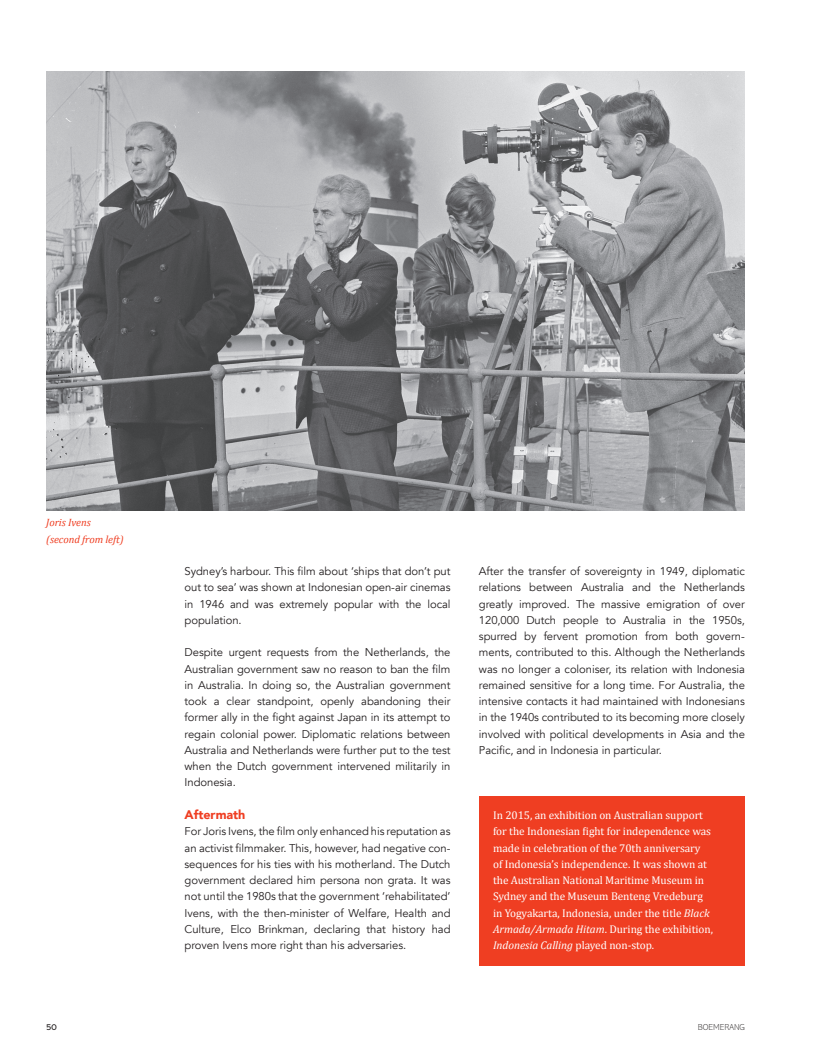
<style>
.page{position:relative;width:816px;height:1064px;background:#fff}
.page>*{position:absolute;margin:0;border:0;box-sizing:border-box;transform-origin:0 0}
.t1{font:900 12.5px "Avenir";letter-spacing:-.005em;color:#ef3e22}
.t2{font:11.25px/16.2px "Avenir";letter-spacing:-.005em;color:#231f20;text-align:justify}
.t3{font:11.25px/16.2px "Cambria";letter-spacing:-.005em;color:#fff}
.t4{font:italic 10.62px/16.2px "Cambria";letter-spacing:-.005em;color:#ef3e22}
.t5{font:200 8.75px "Abadi MT Std";color:#231f20}
.t6{font:8.75px "Abadi MT Std";color:#231f20}
.s1{font-style:italic}
</style>
<div class="page">
<div style="left:478px;top:795px;width:266px;height:170px;background:#ef3e22"></div>
<img style="left:46px;top:71px;width:698px;height:439px">
<p class="t4" style="left:46px;top:514px;width:79px">Joris Ivens (second from left)</p>
<p class="t2" style="left:184px;top:563px;width:267px">Sydney’s harbour. This film about ‘ships that don’t put out to sea’ was shown at Indonesian open-air cinemas in 1946 and was extremely popular with the local population.</p>
<p class="t2" style="left:184px;top:644px;width:267px">Despite urgent requests from the Netherlands, the Australian government saw no reason to ban the film in Australia. In doing so, the Australian government took a clear standpoint, openly abandoning their former ally in the fight against Japan in its attempt to regain colonial power. Diplomatic relations between Australia and Netherlands were further put to the test when the Dutch government intervened militarily in Indonesia.</p>
<p class="t1" style="left:184px;top:803px;width:62px">Aftermath</p>
<p class="t2" style="left:184px;top:823px;width:267px">For Joris Ivens, the film only enhanced his reputation as an activist filmmaker. This, however, had negative con&shy;sequences for his ties with his motherland. The Dutch government declared him persona non grata. It was not until the 1980s that the government ‘rehabilitated’ Ivens, with the then-minister of Welfare, Health and Culture, Elco Brinkman, declaring that history had proven Ivens more right than his adversaries.</p>
<p class="t2" style="left:478px;top:563px;width:267px">After the transfer of sovereignty in 1949, diplomatic relations between Australia and the Netherlands greatly improved. The massive emigration of over 120,000 Dutch people to Australia in the 1950s, spurred by fervent promotion from both govern&shy;ments, contributed to this. Although the Netherlands was no longer a coloniser, its relation with Indonesia remained sensitive for a long time. For Australia, the intensive contacts it had maintained with Indonesians in the 1940s contributed to its becoming more closely involved with political developments in Asia and the Pacific, and in Indonesia in particular.</p>
<p class="t3" style="left:493px;top:807px;width:221px">In 2015, an exhibition on Australian support for the Indonesian fight for independence was made in celebration of the 70th anniversary<br>of Indonesia’s independence. It was shown at the Australian National Maritime Museum in Sydney and the Museum Benteng Vredeburg in Yogyakarta, Indonesia, under the title <span class="s1">Black Armada/Armada Hitam</span>. During the exhibition, <span class="s1">Indonesia Calling</span> played non-stop.</p>
<p class="t6" style="left:46px;top:1022px;width:12px">50</p>
<p class="t5" style="left:697px;top:1022px;width:48px">BOEMERANG</p>
</div>
